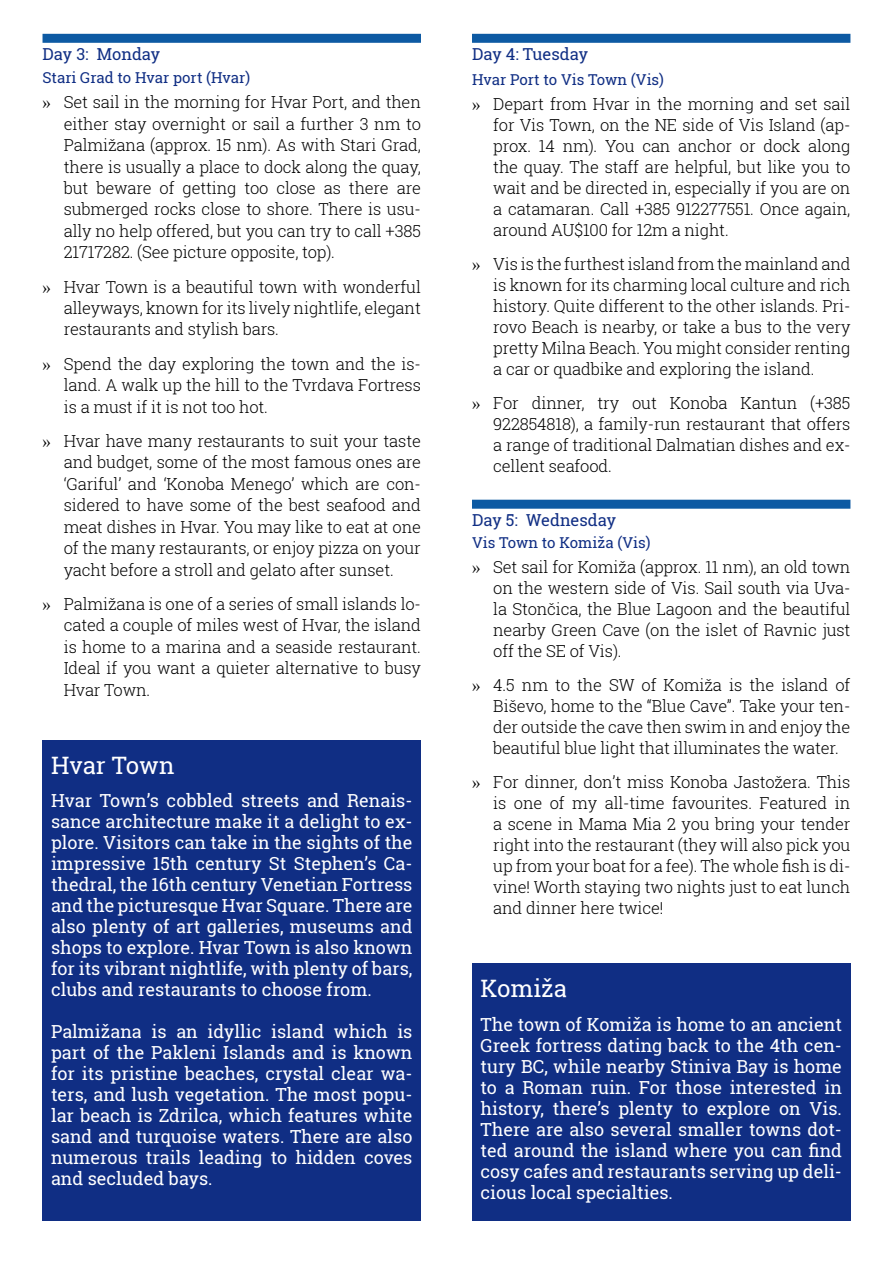
<style>
.page{position:relative;width:893px;height:1263px;background:#fff}
.page>*{position:absolute;margin:0;border:0;box-sizing:border-box;transform-origin:0 0}
.t1{font:24px "Roboto Slab";color:#fff}
.t2{font:18px/21px "Roboto Slab";color:#fff;text-align:justify}
.t3{font:300 16.5px/21px "Roboto Slab";letter-spacing:-.01em;color:#000;text-align:justify}
.t4{font:16.5px "Roboto Slab";color:#102e84}
.t5{font:15px "Roboto Slab";color:#102e84}
.s1{font-family:"Times New Roman";font-weight:400}
</style>
<div class="page">
<div style="left:43px;top:34px;width:378px;height:9px;background:#0d5aa3"></div>
<div style="left:472px;top:34px;width:378px;height:9px;background:#0d5aa3"></div>
<div style="left:472px;top:500px;width:378px;height:9px;background:#0d5aa3"></div>
<div style="left:43px;top:740px;width:378px;height:480px;background:#102e84"></div>
<div style="left:472px;top:963px;width:378px;height:257px;background:#102e84"></div>
<p class="t4" style="left:43px;top:43px;width:119px">Day 3: Monday</p>
<p class="t5" style="left:43px;top:67px;width:209px">Stari Grad to Hvar port (Hvar)</p>
<p class="t3" style="left:64px;top:91px;width:359px;line-height:21.5px;text-indent:-21px"><span class="s1">»</span> Set sail in the morning for Hvar Port, and then either stay overnight or sail a further 3 nm to Palmižana (approx. 15 nm). As with Stari Grad, there is usually a place to dock along the quay, but beware of getting too close as there are submerged rocks close to shore. There is usu&shy;ally no help offered, but you can try to call +385<br>21717282. (See picture opposite, top).</p>
<p class="t3" style="left:64px;top:275px;width:359px;line-height:21.5px;text-indent:-21px"><span class="s1">»</span> Hvar Town is a beautiful town with wonderful alleyways, known for its lively nightlife, elegant restaurants and stylish bars.</p>
<p class="t3" style="left:64px;top:353px;width:359px;line-height:21.5px;text-indent:-21px"><span class="s1">»</span> Spend the day exploring the town and the is&shy;land. A walk up the hill to the Tvrdava Fortress is a must if it is not too hot.</p>
<p class="t3" style="left:64px;top:430px;width:359px;line-height:21.5px;text-indent:-21px"><span class="s1">»</span> Hvar have many restaurants to suit your taste and budget, some of the most famous ones are ‘Gariful’ and ‘Konoba Menego’ which are con&shy;sidered to have some of the best seafood and meat dishes in Hvar. You may like to eat at one of the many restaurants, or enjoy pizza on your yacht before a stroll and gelato after sunset.</p>
<p class="t3" style="left:64px;top:593px;width:359px;line-height:21.5px;text-indent:-21px"><span class="s1">»</span> Palmižana is one of a series of small islands lo&shy;cated a couple of miles west of Hvar, the island is home to a marina and a seaside restaurant.<br>Ideal if you want a quieter alternative to busy Hvar Town.</p>
<h1 class="t1" style="left:51px;top:748px;width:125px">Hvar Town</h1>
<p class="t2" style="left:51px;top:790px;width:363px">Hvar Town’s cobbled streets and Renais&shy;sance architecture make it a delight to ex&shy;plore. Visitors can take in the sights of the impressive 15th century St Stephen’s Ca&shy;thedral, the 16th century Venetian Fortress and the picturesque Hvar Square. There are also plenty of art galleries, museums and shops to explore. Hvar Town is also known for its vibrant nightlife, with plenty of bars, clubs and restaurants to choose from.</p>
<p class="t2" style="left:51px;top:1021px;width:363px">Palmižana is an idyllic island which is part of the Pakleni Islands and is known for its pristine beaches, crystal clear wa&shy;ters, and lush vegetation. The most popu&shy;lar beach is Zdrilca, which features white sand and turquoise waters. There are also numerous trails leading to hidden coves and secluded bays.</p>
<p class="t4" style="left:472px;top:43px;width:118px">Day 4: Tuesday</p>
<p class="t5" style="left:472px;top:69px;width:194px">Hvar Port to Vis Town (Vis)</p>
<p class="t3" style="left:493px;top:93px;width:359px;text-indent:-21px"><span class="s1">»</span> Depart from Hvar in the morning and set sail for Vis Town, on the NE side of Vis Island (ap&shy;prox. 14 nm). You can anchor or dock along the quay. The staff are helpful, but like you to wait and be directed in, especially if you are on a catamaran. Call +385 912277551. Once again, around AU$100 for 12m a night.</p>
<p class="t3" style="left:493px;top:253px;width:359px;text-indent:-21px"><span class="s1">»</span> Vis is the furthest island from the mainland and is known for its charming local culture and rich history. Quite different to the other islands. Pri&shy;rovo Beach is nearby, or take a bus to the very pretty Milna Beach. You might consider renting a car or quadbike and exploring the island.</p>
<p class="t3" style="left:493px;top:392px;width:359px;text-indent:-21px"><span class="s1">»</span> For dinner, try out Konoba Kantun (+385<br>922854818), a family-run restaurant that offers a range of traditional Dalmatian dishes and ex&shy;cellent seafood.</p>
<p class="t4" style="left:472px;top:508px;width:146px">Day 5: Wednesday</p>
<p class="t5" style="left:472px;top:532px;width:180px">Vis Town to Komiža (Vis)</p>
<p class="t3" style="left:493px;top:556px;width:359px;text-indent:-21px"><span class="s1">»</span> Set sail for Komiža (approx. 11 nm), an old town on the western side of Vis. Sail south via Uva&shy;la Stončica, the Blue Lagoon and the beautiful nearby Green Cave (on the islet of Ravnic just off the SE of Vis).</p>
<p class="t3" style="left:493px;top:674px;width:359px;text-indent:-21px"><span class="s1">»</span> 4.5 nm to the SW of Komiža is the island of Biševo, home to the “Blue Cave”. Take your ten&shy;der outside the cave then swim in and enjoy the beautiful blue light that illuminates the water.</p>
<p class="t3" style="left:493px;top:771px;width:359px;text-indent:-21px"><span class="s1">»</span> For dinner, don’t miss Konoba Jastožera. This is one of my all-time favourites. Featured in a scene in Mama Mia 2 you bring your tender right into the restaurant (they will also pick you up from your boat for a fee). The whole fish is di&shy;vine! Worth staying two nights just to eat lunch and dinner here twice!</p>
<h1 class="t1" style="left:480px;top:972px;width:88px">Komiža</h1>
<p class="t2" style="left:480px;top:1013px;width:363px">The town of Komiža is home to an ancient Greek fortress dating back to the 4th cen&shy;tury BC, while nearby Stiniva Bay is home to a Roman ruin. For those interested in history, there’s plenty to explore on Vis.<br>There are also several smaller towns dot&shy;ted around the island where you can find cosy cafes and restaurants serving up deli&shy;cious local specialties.</p>
</div>
